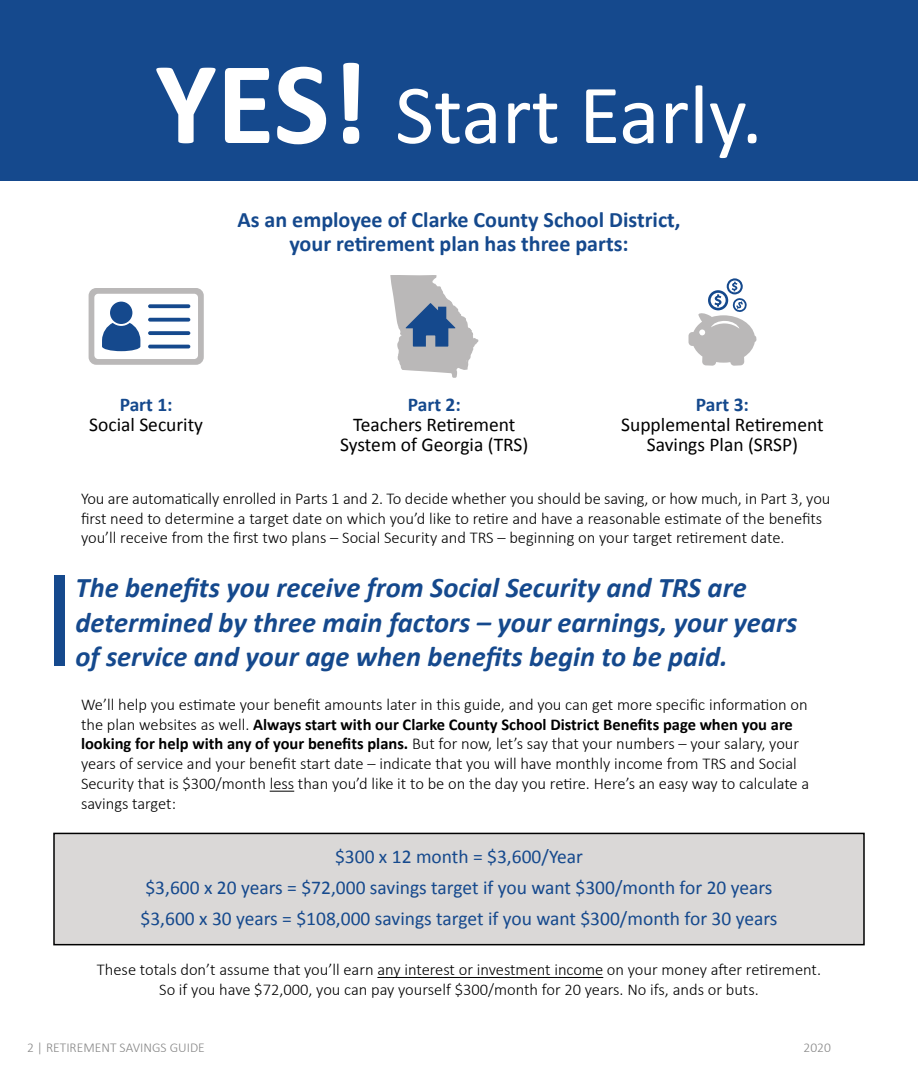
<style>
.page{position:relative;width:918px;height:1080px;background:#fff}
.page>*{position:absolute;margin:0;border:0;box-sizing:border-box;transform-origin:0 0}
.t1{font:84.75px "Calibri";color:#fff}
.t2{font:italic 700 28.5px/34.5px "Calibri";color:#15498d}
.t3{font:700 22.05px/24.3px "Calibri";color:#15498d;text-align:center}
.t4{font:19.5px/30.9px "Calibri";color:#15498d;text-align:center}
.t5{font:19.5px/20.4px "Calibri";color:#000;text-align:center}
.t6{font:700 19.5px "Calibri";color:#15498d}
.t7{font:300 16.5px/19.8px "Calibri";color:#000}
.t8{font:300 13.5px "Calibri";color:#868686}
.s1{font-weight:700;font-size:118.65px}
.s2{font-weight:700}
</style>
<div class="page">
<div style="left:0;top:0;width:918px;height:180px;background:#15498d"></div>
<svg style="left:270px;top:791px;width:24px;height:1px"></svg>
<hr style="left:377px;top:977px;width:226px;height:1px;background:#000">
<svg style="left:89px;top:288px;width:115px;height:77px"></svg>
<svg style="left:148px;top:318px;width:42px;height:4px"></svg>
<svg style="left:148px;top:331px;width:42px;height:4px"></svg>
<hr style="left:148px;top:345px;width:42px;height:3px;background:#15498d;border-radius:2px">
<svg style="left:148px;top:304px;width:42px;height:4px"></svg>
<svg style="left:689px;top:278px;width:68px;height:88px"></svg>
<svg style="left:390px;top:275px;width:89px;height:103px"></svg>
<div style="left:54px;top:833px;width:810px;height:112px;background:#dad8d7"></div>
<div style="left:53px;top:833px;width:812px;height:112px;border:2px solid #000"></div>
<div style="left:54px;top:576px;width:11px;height:90px;background:#15498d"></div>
<h1 class="t1" style="left:155px;top:61px;width:609px"><span class="s1">YES!</span> Start Early.</h1>
<h3 class="t3" style="left:237px;top:208px;width:445px">As an employee of Clarke County School District, your retirement plan has three parts:</h3>
<p class="t6" style="left:120px;top:392px;width:54px">Part 1:</p>
<p class="t5" style="left:89px;top:414px;width:115px">Social Security</p>
<p class="t6" style="left:408px;top:392px;width:54px">Part 2:</p>
<p class="t5" style="left:340px;top:414px;width:190px">Teachers Retirement<br>System of Georgia (TRS)</p>
<p class="t6" style="left:696px;top:392px;width:54px">Part 3:</p>
<p class="t5" style="left:621px;top:414px;width:204px">Supplemental Retirement<br>Savings Plan (SRSP)</p>
<p class="t7" style="left:81px;top:488px;width:751px">You are automatically enrolled in Parts 1 and 2. To decide whether you should be saving, or how much, in Part 3, you first need to determine a target date on which you’d like to retire and have a reasonable estimate of the benefits you’ll receive from the first two plans – Social Security and TRS – beginning on your target retirement date.</p>
<h2 class="t2" style="left:76px;top:570px;width:723px">The benefits you receive from Social Security and TRS are determined by three main factors – your earnings, your years of service and your age when benefits begin to be paid.</h2>
<p class="t7" style="left:81px;top:694px;width:730px">We’ll help you estimate your benefit amounts later in this guide, and you can get more specific information on the plan websites as well. <span class="s2">Always start with our Clarke County School District Benefits page when you are looking for help with any of your benefits plans.</span> But for now, let’s say that your numbers – your salary, your years of service and your benefit start date – indicate that you will have monthly income from TRS and Social Security that is $300/month less than you’d like it to be on the day you retire. Here’s an easy way to calculate a savings target:</p>
<p class="t4" style="left:140px;top:842px;width:639px">$300 x 12 month = $3,600/Year<br>$3,600 x 20 years = $72,000 savings target if you want $300/month for 20 years $3,600 x 30 years = $108,000 savings target if you want $300/month for 30 years</p>
<p class="t7" style="left:97px;top:960px;width:726px;text-align:center">These totals don’t assume that you’ll earn any interest or investment income on your money after retirement.<br>So if you have $72,000, you can pay yourself $300/month for 20 years. No ifs, ands or buts.</p>
<p class="t8" style="left:27px;top:1039px;width:179px">2 | RETIREMENT SAVINGS GUIDE</p>
<p class="t8" style="left:804px;top:1039px;width:29px">2020</p>
</div>
